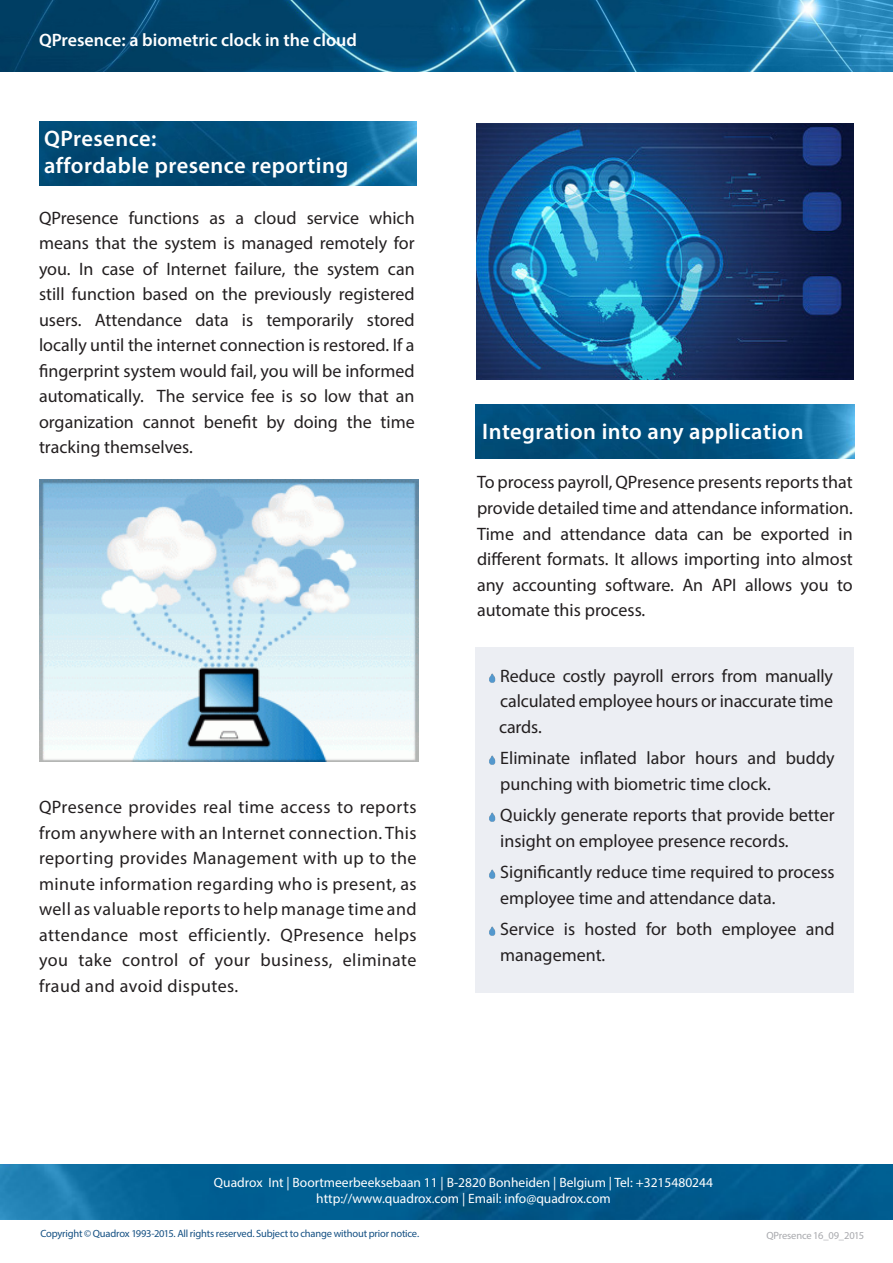
<style>
.page{position:relative;width:893px;height:1263px;background:#fff}
.page>*{position:absolute;margin:0;border:0;box-sizing:border-box;transform-origin:0 0}
.t1{font:600 22.5px "Myriad Pro";letter-spacing:.02em;color:#fff}
.t2{font:18px/25.5px "Myriad Pro";color:#231f20;text-align:justify}
.t3{font:600 18px "Myriad Pro";color:#fff}
.t4{font:13.5px/16.2px "Myriad Pro";color:#fff;text-align:center}
.t5{font:10.5px "Myriad Pro";letter-spacing:-.02em;color:#134f82}
.Recent_Date{font:10.5px "Myriad Pro";letter-spacing:-.02em;color:#a8a9ad}
</style>
<div class="page">
<img style="left:0;top:1164px;width:893px;height:55px">
<img style="left:476px;top:405px;width:379px;height:53px">
<img style="left:0;top:0;width:893px;height:71px">
<div style="left:476px;top:647px;width:378px;height:346px;background:#eceef3"></div>
<img style="left:476px;top:124px;width:378px;height:256px">
<img style="left:39px;top:480px;width:380px;height:282px">
<img style="left:39px;top:122px;width:378px;height:64px">
<img style="left:489px;top:673px;width:7px;height:10px">
<img style="left:489px;top:755px;width:7px;height:10px">
<img style="left:489px;top:812px;width:7px;height:10px">
<img style="left:489px;top:869px;width:7px;height:10px">
<img style="left:489px;top:926px;width:7px;height:10px">
<p class="t3" style="left:39px;top:29px;width:319px">QPresence: a biometric clock in the cloud</p>
<p class="t1" style="left:44px;top:124px;width:114px">QPresence:</p>
<p class="t1" style="left:44px;top:151px;width:306px">affordable presence reporting</p>
<p class="t2" style="left:39px;top:205px;width:377px">QPresence functions as a cloud service which means that the system is managed remotely for you. In case of Internet failure, the system can still function based on the previously registered users. Attendance data is temporarily stored locally until the internet connection is restored. If a fingerprint system would fail, you will be informed automatically. The service fee is so low that an organization cannot benefit by doing the time tracking themselves.</p>
<p class="t2" style="left:39px;top:794px;width:379px">QPresence provides real time access to reports from anywhere with an Internet connection. This reporting provides Management with up to the minute information regarding who is present, as well as valuable reports to help manage time and attendance most efficiently. QPresence helps you take control of your business, eliminate fraud and avoid disputes.</p>
<p class="t1" style="left:482px;top:417px;width:323px">Integration into any application</p>
<p class="t2" style="left:477px;top:469px;width:377px">To process payroll, QPresence presents reports that provide detailed time and attendance information.<br>Time and attendance data can be exported in different formats. It allows importing into almost any accounting software. An API allows you to automate this process.</p>
<p class="t2" style="left:499px;top:663px;width:336px">Reduce costly payroll errors from manually calculated employee hours or inaccurate time cards.</p>
<p class="t2" style="left:500px;top:745px;width:336px">Eliminate inflated labor hours and buddy punching with biometric time clock.</p>
<p class="t2" style="left:500px;top:802px;width:336px">Quickly generate reports that provide better insight on employee presence records.</p>
<p class="t2" style="left:500px;top:859px;width:336px">Significantly reduce time required to process employee time and attendance data.</p>
<p class="t2" style="left:500px;top:916px;width:336px">Service is hosted for both employee and management.</p>
<p class="t4" style="left:214px;top:1174px;width:501px">Quadrox Int | Boortmeerbeeksebaan 11 | B-2820 Bonheiden | Belgium | Tel: +3215480244 http://www.quadrox.com | Email: info@quadrox.com</p>
<p class="t5" style="left:40px;top:1227px;width:380px">Copyright © Quadrox 1993-2015. All rights reserved. Subject to change without prior notice.</p>
<p class="Recent_Date" style="left:766px;top:1229px;width:99px">QPresence 16_09_2015</p>
</div>
